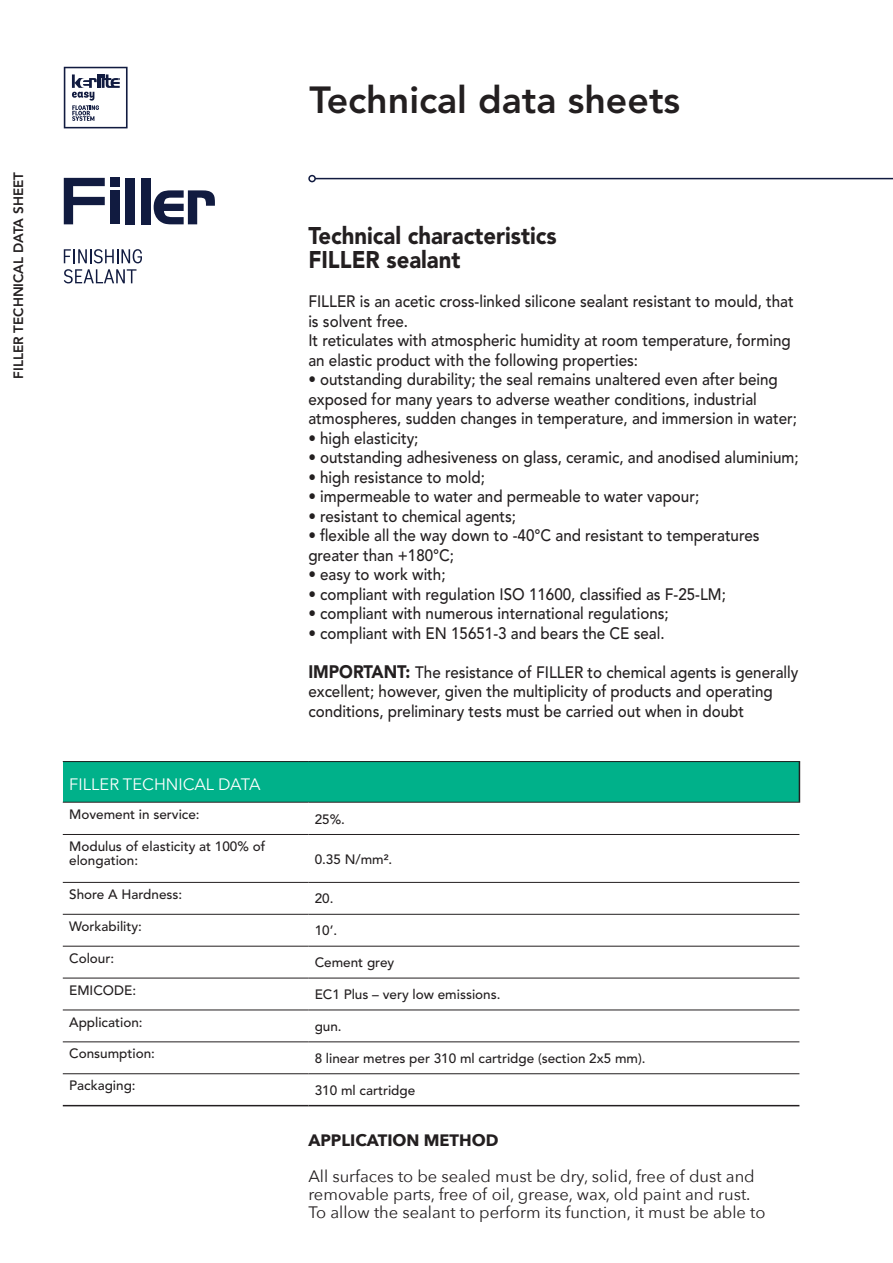
<style>
.page{position:relative;width:893px;height:1263px;background:#fff}
.page>*{position:absolute;margin:0;border:0;box-sizing:border-box;transform-origin:0 0}
.t1{font:800 37.5px "Avenir LT Std";color:#231f20}
.t2{font:900 24px "Avenir LT Std";color:#231f20;scale:.92 1}
.t3{font:500 16.5px/19.5px "Avenir LT Std";color:#231f20;scale:.92 1}
.t4{font:16.5px/18px "Avenir Next";color:#231f20}
.t5{font:16.5px "Avenir Next";color:#fff}
.t6{font:700 16.5px "Avenir Next";color:#231f20}
.t7{font:500 13.5px/13.5px "Avenir LT Std";color:#231f20}
.t8{font:800 13.5px "Avenir LT Std";color:#231f20}
.s1{font-weight:900;font-size:18px}
</style>
<div class="page">
<hr style="left:315px;top:178px;width:578px;height:1px;background:#111b40">
<div style="left:308px;top:175px;width:8px;height:7px;border:2px solid #111b40;border-radius:50%"></div>
<svg style="left:64px;top:67px;width:64px;height:61px"></svg>
<svg style="left:64px;top:269px;width:73px;height:14px"></svg>
<svg style="left:64px;top:249px;width:78px;height:14px"></svg>
<div style="left:111px;top:190px;width:9px;height:34px;background:#111b40"></div>
<div style="left:111px;top:178px;width:9px;height:9px;background:#111b40"></div>
<div style="left:126px;top:178px;width:9px;height:46px;background:#111b40"></div>
<div style="left:141px;top:178px;width:9px;height:46px;background:#111b40"></div>
<svg style="left:154px;top:190px;width:61px;height:34px"></svg>
<svg style="left:64px;top:178px;width:41px;height:46px"></svg>
<div style="left:63px;top:761px;width:736px;height:41px;background:#00b18a"></div>
<hr style="left:799px;top:762px;width:1px;height:40px;background:#231f20">
<hr style="left:63px;top:761px;width:245px;height:1px;background:#231f20">
<hr style="left:308px;top:761px;width:492px;height:1px;background:#231f20">
<hr style="left:63px;top:802px;width:245px;height:1px;background:#231f20">
<hr style="left:308px;top:802px;width:492px;height:1px;background:#231f20">
<hr style="left:63px;top:914px;width:245px;height:1px;background:#231f20">
<hr style="left:308px;top:914px;width:491px;height:1px;background:#231f20">
<hr style="left:63px;top:946px;width:245px;height:1px;background:#231f20">
<hr style="left:308px;top:946px;width:491px;height:1px;background:#231f20">
<hr style="left:63px;top:1105px;width:245px;height:1px;background:#231f20">
<hr style="left:308px;top:1105px;width:491px;height:1px;background:#231f20">
<hr style="left:63px;top:978px;width:245px;height:1px;background:#231f20">
<hr style="left:63px;top:1010px;width:245px;height:1px;background:#231f20">
<hr style="left:63px;top:1041px;width:245px;height:1px;background:#231f20">
<hr style="left:63px;top:1073px;width:245px;height:1px;background:#231f20">
<hr style="left:63px;top:834px;width:245px;height:1px;background:#231f20">
<hr style="left:308px;top:834px;width:491px;height:1px;background:#231f20">
<hr style="left:63px;top:882px;width:245px;height:1px;background:#231f20">
<hr style="left:308px;top:882px;width:491px;height:1px;background:#231f20">
<hr style="left:308px;top:978px;width:491px;height:1px;background:#231f20">
<hr style="left:308px;top:1010px;width:491px;height:1px;background:#231f20">
<hr style="left:308px;top:1041px;width:491px;height:1px;background:#231f20">
<hr style="left:308px;top:1073px;width:491px;height:1px;background:#231f20">
<p class="t8" style="left:10px;top:379px;width:209px;rotate:-90deg">FILLER TECHNICAL DATA SHEET</p>
<p class="t1" style="left:309px;top:78px;width:372px">Technical data sheets</p>
<p class="t2" style="left:308px;top:221px;width:271px">Technical characteristics</p>
<p class="t2" style="left:308px;top:245px;width:167px">FILLER sealant</p>
<p class="t3" style="left:308px;top:292px;width:529px">FILLER is an acetic cross-linked silicone sealant resistant to mould, that is solvent free.</p>
<p class="t3" style="left:308px;top:331px;width:526px">It reticulates with atmospheric humidity at room temperature, forming an elastic product with the following properties:</p>
<p class="t3" style="left:308px;top:370px;width:533px">• outstanding durability; the seal remains unaltered even after being exposed for many years to adverse weather conditions, industrial atmospheres, sudden changes in temperature, and immersion in water;</p>
<p class="t3" style="left:308px;top:429px;width:121px">• high elasticity;</p>
<p class="t3" style="left:308px;top:448px;width:535px">• outstanding adhesiveness on glass, ceramic, and anodised aluminium;</p>
<p class="t3" style="left:308px;top:468px;width:193px">• high resistance to mold;</p>
<p class="t3" style="left:308px;top:487px;width:426px">• impermeable to water and permeable to water vapour;</p>
<p class="t3" style="left:308px;top:507px;width:227px">• resistant to chemical agents;</p>
<p class="t3" style="left:308px;top:526px;width:492px">• flexible all the way down to -40°C and resistant to temperatures greater than +180°C;</p>
<p class="t3" style="left:308px;top:565px;width:151px">• easy to work with;</p>
<p class="t3" style="left:308px;top:585px;width:455px">• compliant with regulation ISO 11600, classified as F-25-LM;</p>
<p class="t3" style="left:308px;top:604px;width:393px">• compliant with numerous international regulations;</p>
<p class="t3" style="left:308px;top:624px;width:389px">• compliant with EN 15651-3 and bears the CE seal.</p>
<p class="t3" style="left:308px;top:663px;width:534px"><span class="s1">IMPORTANT:</span> The resistance of FILLER to chemical agents is generally excellent; however, given the multiplicity of products and operating conditions, preliminary tests must be carried out when in doubt</p>
<p class="t5" style="left:69px;top:770px;width:193px">FILLER TECHNICAL DATA</p>
<p class="t7" style="left:69px;top:808px;width:132px">Movement in service:</p>
<p class="t7" style="left:315px;top:812px;width:32px">25%.</p>
<p class="t7" style="left:69px;top:840px;width:198px">Modulus of elasticity at 100% of elongation:</p>
<p class="t7" style="left:315px;top:852px;width:79px">0.35 N/mm².</p>
<p class="t7" style="left:69px;top:888px;width:115px">Shore A Hardness:</p>
<p class="t7" style="left:315px;top:892px;width:20px">20.</p>
<p class="t7" style="left:69px;top:920px;width:74px">Workability:</p>
<p class="t7" style="left:315px;top:924px;width:24px">10’.</p>
<p class="t7" style="left:69px;top:952px;width:47px">Colour:</p>
<p class="t7" style="left:315px;top:956px;width:81px">Cement grey</p>
<p class="t7" style="left:69px;top:983px;width:68px">EMICODE:</p>
<p class="t7" style="left:315px;top:988px;width:187px">EC1 Plus – very low emissions.</p>
<p class="t7" style="left:69px;top:1015px;width:75px">Application:</p>
<p class="t7" style="left:315px;top:1020px;width:29px">gun.</p>
<p class="t7" style="left:69px;top:1047px;width:87px">Consumption:</p>
<p class="t7" style="left:315px;top:1052px;width:332px">8 linear metres per 310 ml cartridge (section 2x5 mm).</p>
<p class="t7" style="left:69px;top:1079px;width:68px">Packaging:</p>
<p class="t7" style="left:315px;top:1084px;width:102px">310 ml cartridge</p>
<p class="t6" style="left:308px;top:1125px;width:192px">APPLICATION METHOD</p>
<p class="t4" style="left:308px;top:1166px;width:459px">All surfaces to be sealed must be dry, solid, free of dust and removable parts, free of oil, grease, wax, old paint and rust.<br>To allow the sealant to perform its function, it must be able to</p>
</div>
